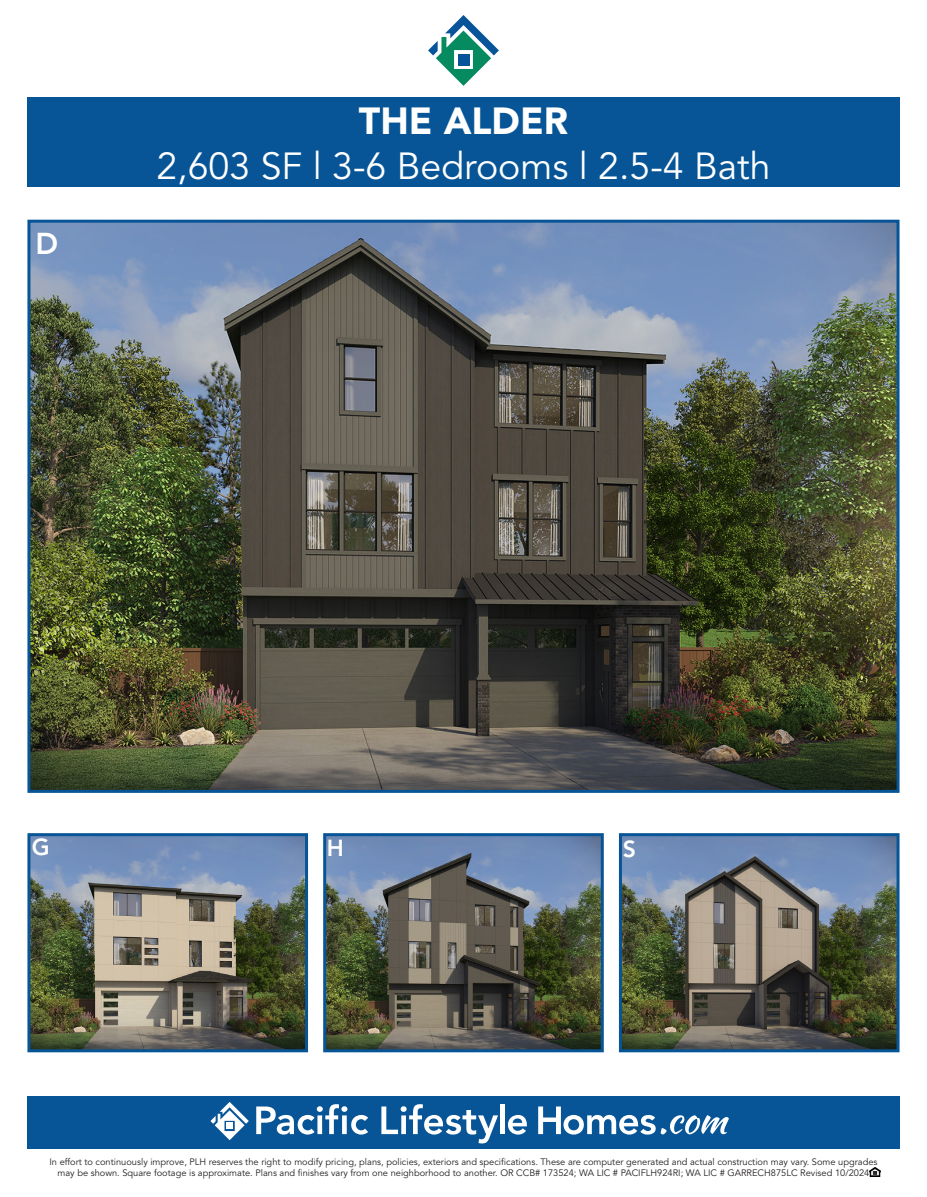
<style>
.page{position:relative;width:927px;height:1197px;background:#fff}
.page>*{position:absolute;margin:0;border:0;box-sizing:border-box;transform-origin:0 0}
.t1{font:37.5px "Avenir LT Std";color:#fff}
.t2{font:900 37.5px "Avenir LT Pro";color:#fff}
.t3{font:800 30px "Avenir LT Pro";color:#fff}
.t4{font:800 23.1px "Avenir LT Pro";color:#fff}
.t5{font:9.3px/11.1px "Avenir LT Std";color:#231f20;text-align:center}
</style>
<div class="page">
<div style="left:27px;top:97px;width:873px;height:90px;background:#075596"></div>
<div style="left:27px;top:1096px;width:873px;height:53px;background:#075596"></div>
<svg style="left:210px;top:1102px;width:39px;height:38px"></svg>
<svg style="left:256px;top:1104px;width:112px;height:31px"></svg>
<svg style="left:381px;top:1104px;width:117px;height:39px"></svg>
<div style="left:500px;top:1105px;width:5px;height:29px;background:#fff"></div>
<svg style="left:508px;top:1115px;width:19px;height:20px"></svg>
<svg style="left:538px;top:1107px;width:191px;height:28px"></svg>
<svg style="left:428px;top:15px;width:71px;height:71px"></svg>
<div style="left:458px;top:54px;width:11px;height:11px;background:#07549a"></div>
<svg style="left:870px;top:1167px;width:11px;height:10px"></svg>
<img style="left:31px;top:837px;width:273px;height:211px">
<div style="left:27px;top:833px;width:281px;height:219px;border:3px solid #075596"></div>
<img style="left:327px;top:837px;width:273px;height:211px">
<div style="left:323px;top:833px;width:281px;height:219px;border:3px solid #075596"></div>
<img style="left:623px;top:837px;width:273px;height:211px">
<div style="left:619px;top:833px;width:281px;height:219px;border:3px solid #075596"></div>
<img style="left:31px;top:224px;width:865px;height:565px">
<div style="left:27px;top:220px;width:873px;height:573px;border:3px solid #075596"></div>
<p class="t3" style="left:35px;top:226px;width:24px">D</p>
<p class="t2" style="left:359px;top:98px;width:211px">THE ALDER</p>
<p class="t1" style="left:156px;top:144px;width:616px">2,603 SF l 3-6 Bedrooms l 2.5-4 Bath</p>
<p class="t4" style="left:32px;top:833px;width:19px">G</p>
<p class="t4" style="left:327px;top:834px;width:19px">H</p>
<p class="t4" style="left:623px;top:835px;width:15px">S</p>
<p class="t5" style="left:49px;top:1156px;width:830px">In effort to continuously improve, PLH reserves the right to modify pricing, plans, policies, exteriors and specifications. These are computer generated and actual construction may vary. Some upgrades may be shown. Square footage is approximate. Plans and finishes vary from one neighborhood to another. OR CCB# 173524; WA LIC # PACIFLH924RI; WA LIC # GARRECH875LC Revised 10/2024</p>
</div>
